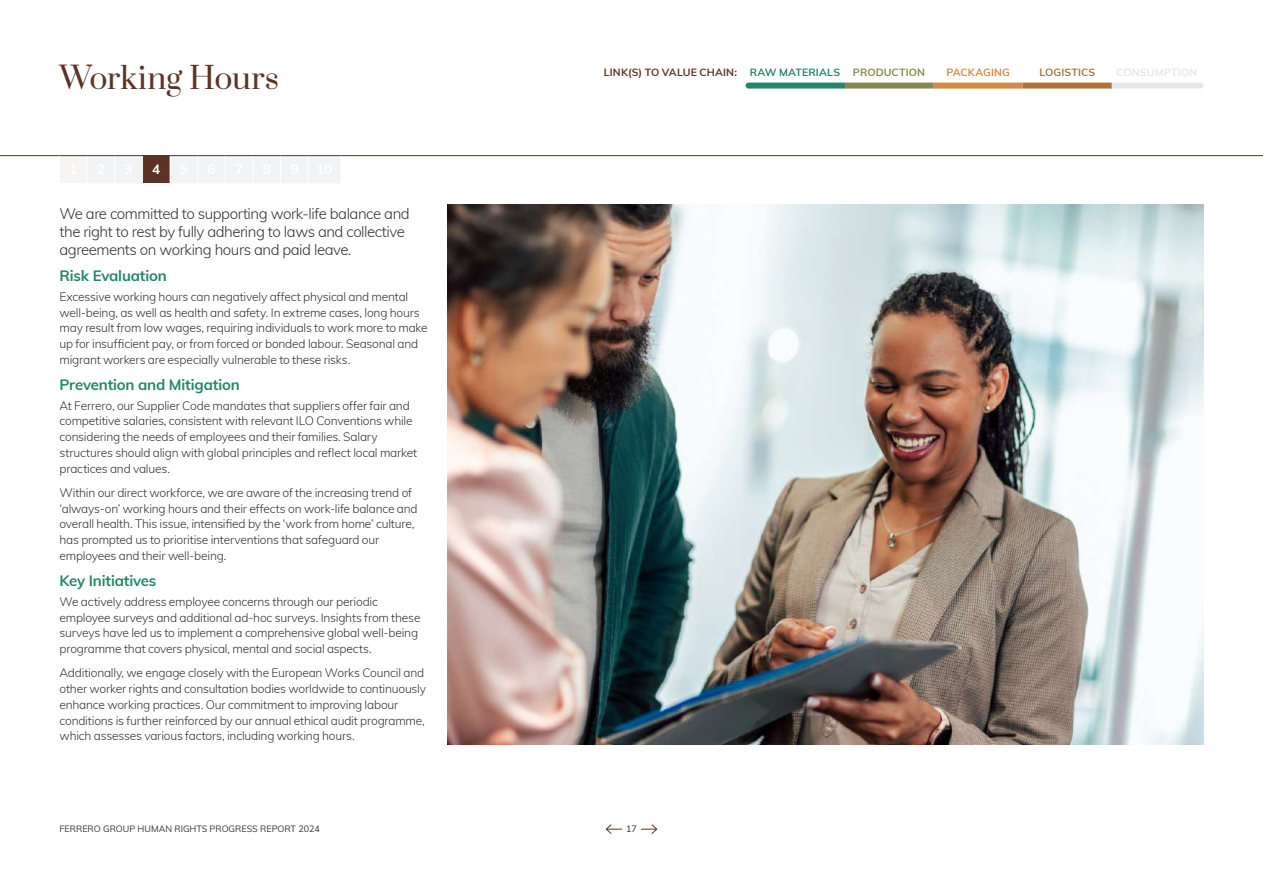
<style>
.page{position:relative;width:1263px;height:893px;background:#fff}
.page>*{position:absolute;margin:0;border:0;box-sizing:border-box;transform-origin:0 0}
.t1{font:30px "Prata";letter-spacing:-.01em;color:#5b3427}
.t2{font:300 15px/18px "Muli";letter-spacing:-.03em;color:#333}
.t3{font:700 15px "Muli";letter-spacing:-.015em;color:#258769}
.t4{font:700 13.5px "Muli";color:#fff}
.t5{font:300 12px/15.8px "Muli";letter-spacing:-.015em;color:#333}
.t6{font:700 10.5px "Muli";letter-spacing:.015em;color:#5b3427}
.t7{font:700 10.5px "Muli";letter-spacing:.01em;color:#e6e7e9}
.t8{font:700 10.5px "Muli";letter-spacing:.005em;color:#d48a44}
.t9{font:700 10.5px "Muli";letter-spacing:.01em;color:#af723b}
.t10{font:9px "Muli";color:#333}
.t11{font:9px "Muli";color:#231f20}
.s1{color:#258769}
.s2{color:#888753}
</style>
<div class="page">
<hr style="left:0;top:155px;width:60px;height:1px;background:#5b3427">
<svg style="left:59px;top:155px;width:281px;height:28px"></svg>
<hr style="left:308px;top:155px;width:32px;height:1px;background:#5b3427">
<hr style="left:340px;top:155px;width:923px;height:1px;background:#5b3427">
<img style="left:447px;top:204px;width:756px;height:541px">
<div style="left:748px;top:83px;width:96px;height:6px;background:#258769"></div>
<div style="left:845px;top:83px;width:89px;height:6px;background:#888753"></div>
<div style="left:934px;top:83px;width:89px;height:6px;background:#d48a44"></div>
<div style="left:1112px;top:83px;width:89px;height:6px;background:#e6e7e9"></div>
<div style="left:1023px;top:83px;width:89px;height:6px;background:#af723b"></div>
<svg style="left:641px;top:824px;width:16px;height:10px"></svg>
<svg style="left:606px;top:824px;width:16px;height:10px"></svg>
<h1 class="t1" style="left:60px;top:53px;width:221px">Working Hours</h1>
<p class="t4" style="left:152px;top:159px;width:10px">4</p>
<p class="t2" style="left:60px;top:204px;width:352px">We are committed to supporting work-life balance and the right to rest by fully adhering to laws and collective agreements on working hours and paid leave.</p>
<p class="t3" style="left:60px;top:265px;width:109px">Risk Evaluation</p>
<p class="t5" style="left:60px;top:288px;width:370px">Excessive working hours can negatively affect physical and mental well-being, as well as health and safety. In extreme cases, long hours may result from low wages, requiring individuals to work more to make up for insufficient pay, or from forced or bonded labour. Seasonal and migrant workers are especially vulnerable to these risks.</p>
<p class="t3" style="left:60px;top:373px;width:182px">Prevention and Mitigation</p>
<p class="t5" style="left:60px;top:397px;width:359px">At Ferrero, our Supplier Code mandates that suppliers offer fair and competitive salaries, consistent with relevant ILO Conventions while considering the needs of employees and their families. Salary structures should align with global principles and reflect local market practices and values.</p>
<p class="t5" style="left:60px;top:484px;width:360px">Within our direct workforce, we are aware of the increasing trend of ‘always-on’ working hours and their effects on work-life balance and overall health. This issue, intensified by the ‘work from home’ culture, has prompted us to prioritise interventions that safeguard our employees and their well-being.</p>
<p class="t3" style="left:60px;top:569px;width:98px">Key Initiatives</p>
<p class="t5" style="left:60px;top:593px;width:362px">We actively address employee concerns through our periodic employee surveys and additional ad-hoc surveys. Insights from these surveys have led us to implement a comprehensive global well-being programme that covers physical, mental and social aspects.</p>
<p class="t5" style="left:60px;top:664px;width:368px">Additionally, we engage closely with the European Works Council and other worker rights and consultation bodies worldwide to continuously enhance working practices. Our commitment to improving labour conditions is further reinforced by our annual ethical audit programme, which assesses various factors, including working hours.</p>
<p class="t6" style="left:604px;top:65px;width:323px">LINK(S) TO VALUE CHAIN: <span class="s1">RAW MATERIALS</span> <span class="s2">PRODUCTION</span></p>
<p class="t8" style="left:946px;top:65px;width:65px">PACKAGING</p>
<p class="t9" style="left:1039px;top:65px;width:57px">LOGISTICS</p>
<p class="t7" style="left:1116px;top:65px;width:82px">CONSUMPTION</p>
<p class="t10" style="left:60px;top:822px;width:262px">FERRERO GROUP HUMAN RIGHTS PROGRESS REPORT 2024</p>
<p class="t11" style="left:626px;top:822px;width:12px">17</p>
</div>
